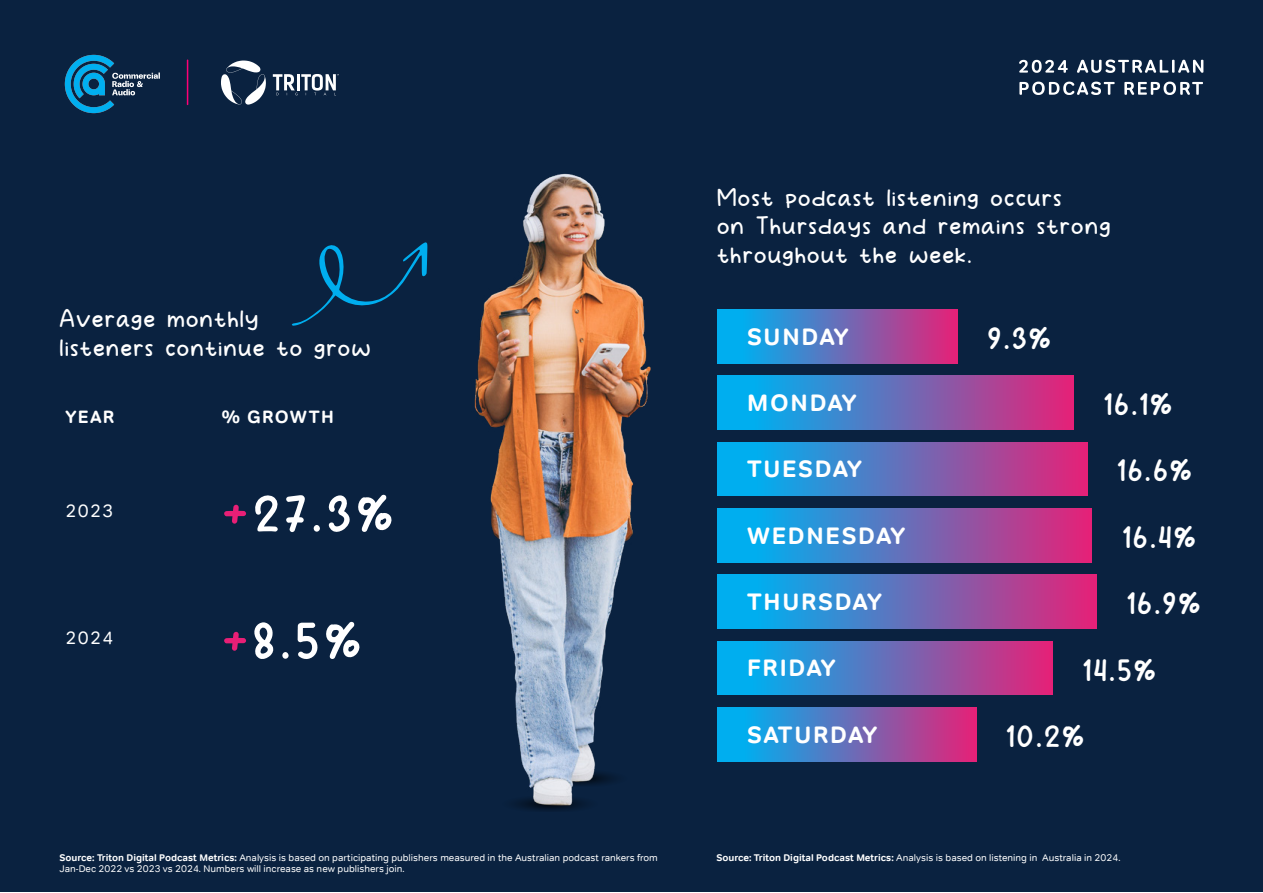
<style>
.page{position:relative;width:1263px;height:893px;background:#fff}
.page>*{position:absolute;margin:0;border:0;box-sizing:border-box;transform-origin:0 0}
.t1{font:60px "First School";color:#fff}
.t2{font:36px/66.3px "First School";letter-spacing:.05em;color:#fff}
.t3{font:24px/28.8px "First School";letter-spacing:.05em;color:#fff}
.t4{font:700 24px "Tondo";letter-spacing:.075em;color:#fff}
.t5{font:700 18px "Tondo";letter-spacing:.075em;color:#fff}
.t6{font:18px "Tondo";letter-spacing:.075em;color:#fff}
.t7{font:9.75px/11.7px "Tondo";color:#fff}
.s1{color:#e81f76}
.s2{font-weight:700}
</style>
<div class="page">
<div style="left:0;top:1px;width:1263px;height:891px;background:#0a2240"></div>
<hr style="left:187px;top:60px;width:1px;height:45px;background:#fd0076">
<svg style="left:221px;top:61px;width:45px;height:44px"></svg>
<svg style="left:273px;top:74px;width:66px;height:21px"></svg>
<hr style="left:297px;top:74px;width:3px;height:16px;background:#fff">
<svg style="left:1019px;top:82px;width:184px;height:13px"></svg>
<svg style="left:1019px;top:60px;width:184px;height:13px"></svg>
<div style="left:717px;top:309px;width:240px;height:54px;background:linear-gradient(to right,#00bbfa,#e22379)"></div>
<div style="left:717px;top:376px;width:357px;height:53px;background:linear-gradient(to right,#00bbfa,#e42278)"></div>
<div style="left:717px;top:442px;width:370px;height:54px;background:linear-gradient(to right,#00bbfa,#e32279)"></div>
<div style="left:717px;top:508px;width:374px;height:54px;background:linear-gradient(to right,#00bbfa,#e22279)"></div>
<div style="left:717px;top:575px;width:380px;height:53px;background:linear-gradient(to right,#00bbfa,#e32279)"></div>
<div style="left:717px;top:641px;width:335px;height:54px;background:linear-gradient(to right,#00bbfa,#e32279)"></div>
<div style="left:717px;top:708px;width:259px;height:53px;background:linear-gradient(to right,#00bbfa,#e32279)"></div>
<svg style="left:292px;top:242px;width:135px;height:84px"></svg>
<img style="left:474px;top:173px;width:177px;height:638px">
<img style="left:64px;top:54px;width:96px;height:60px">
<h3 class="t3" style="left:60px;top:305px;width:313px">Average monthly<br>listeners continue to grow</h3>
<h3 class="t5" style="left:66px;top:405px;width:50px">YEAR</h3>
<h3 class="t5" style="left:222px;top:405px;width:114px">% GROWTH</h3>
<h3 class="t6" style="left:66px;top:500px;width:49px">2023</h3>
<h1 class="t1" style="left:222px;top:483px;width:173px"><span class="s1">+</span>27.3%</h1>
<h3 class="t6" style="left:66px;top:627px;width:49px">2024</h3>
<h1 class="t1" style="left:222px;top:610px;width:141px"><span class="s1">+</span>8.5%</h1>
<p class="t7" style="left:60px;top:851px;width:600px"><span class="s2">Source: Triton Digital Podcast Metrics:</span> Analysis is based on participating publishers measured in the Australian podcast rankers from<br>Jan-Dec 2022 vs 2023 vs 2024. Numbers will increase as new publishers join.</p>
<h3 class="t3" style="left:717px;top:184px;width:395px">Most podcast listening occurs<br>on Thursdays and remains strong throughout the week.</h3>
<h3 class="t4" style="left:747px;top:321px;width:103px">SUNDAY</h3>
<h2 class="t2" style="left:988px;top:305px;width:65px">9.3%</h2>
<h3 class="t4" style="left:747px;top:388px;width:111px">MONDAY</h3>
<h2 class="t2" style="left:1104px;top:371px;width:70px">16.1%</h2>
<h3 class="t4" style="left:747px;top:454px;width:116px">TUESDAY</h3>
<h2 class="t2" style="left:1117px;top:437px;width:76px">16.6%</h2>
<h3 class="t4" style="left:747px;top:520px;width:160px">WEDNESDAY</h3>
<h2 class="t2" style="left:1122px;top:504px;width:75px">16.4%</h2>
<h3 class="t4" style="left:747px;top:587px;width:136px">THURSDAY</h3>
<h2 class="t2" style="left:1127px;top:570px;width:75px">16.9%</h2>
<h3 class="t4" style="left:747px;top:653px;width:90px">FRIDAY</h3>
<h3 class="t4" style="left:747px;top:720px;width:132px">SATURDAY</h3>
<h2 class="t2" style="left:1006px;top:636px;width:151px;text-indent:77px">14.5%<br>10.2%</h2>
<p class="t7" style="left:716px;top:852px;width:405px"><span class="s2">Source: Triton Digital Podcast Metrics:</span> Analysis is based on listening in Australia in 2024.</p>
</div>
